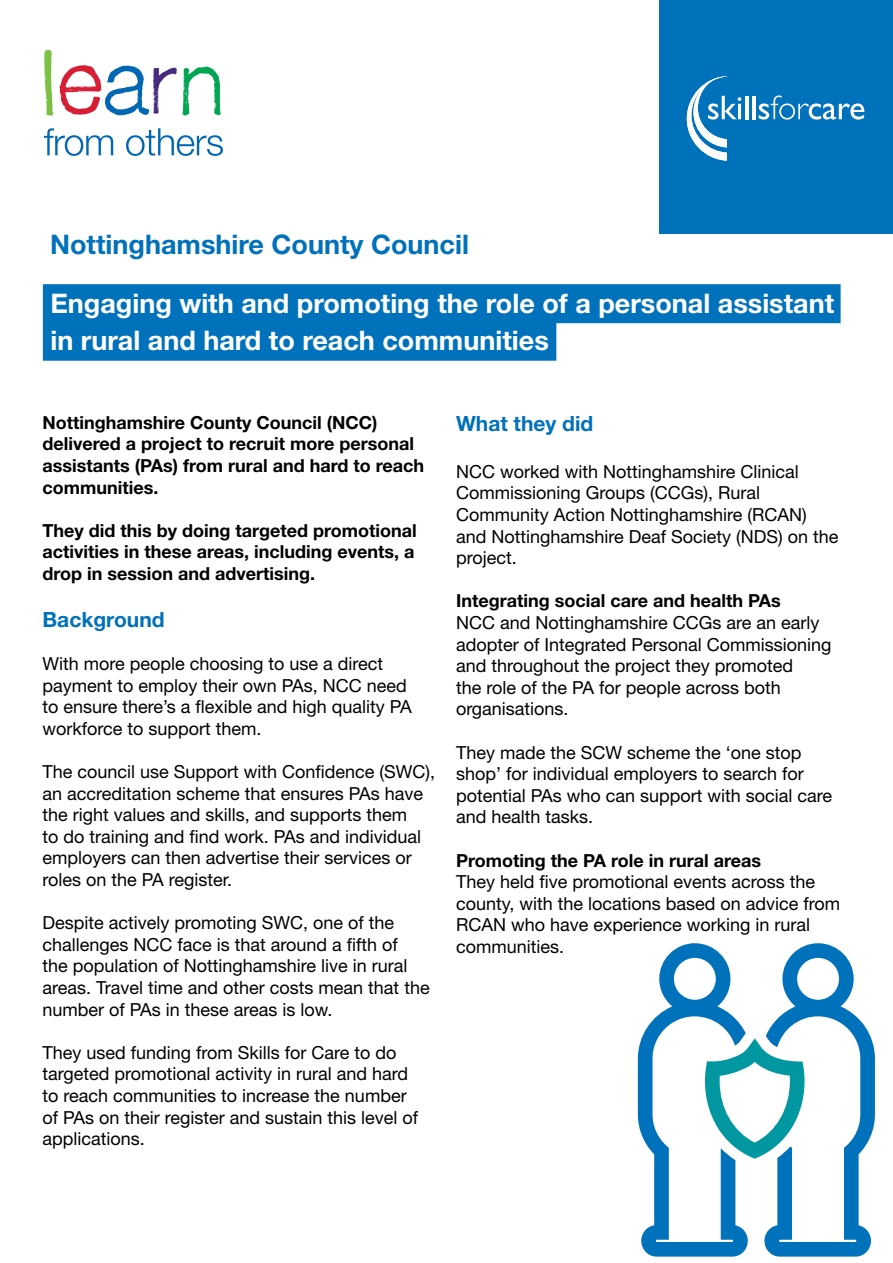
<style>
.page{position:relative;width:893px;height:1263px;background:#fff}
.page>*{position:absolute;margin:0;border:0;box-sizing:border-box;transform-origin:0 0}
.t1{font:700 27px/37.5px "Helvetica Neue LT Std";color:#fff}
.t2{font:700 27px "Helvetica Neue LT Std";color:#0071bb}
.t3{font:700 21px "Helvetica Neue LT Std";color:#0071bb}
.t4{font:18px/21.6px "Helvetica Neue LT Std";color:#000}
.t5{font:700 18px/21.6px "Helvetica Neue LT Std";color:#000}
</style>
<div class="page">
<svg style="left:44px;top:128px;width:69px;height:28px"></svg>
<svg style="left:126px;top:128px;width:97px;height:28px"></svg>
<svg style="left:44px;top:50px;width:9px;height:66px"></svg>
<svg style="left:59px;top:65px;width:162px;height:51px"></svg>
<div style="left:659px;top:0;width:234px;height:234px;background:#0072bc"></div>
<svg style="left:687px;top:76px;width:54px;height:85px"></svg>
<hr style="left:745px;top:96px;width:3px;height:23px;background:#fff">
<hr style="left:752px;top:96px;width:3px;height:23px;background:#fff">
<svg style="left:759px;top:95px;width:105px;height:25px"></svg>
<svg style="left:638px;top:943px;width:237px;height:313px"></svg>
<div style="left:43px;top:284px;width:798px;height:39px;background:#0071bb"></div>
<div style="left:43px;top:322px;width:513px;height:39px;background:#0071bb"></div>
<h1 class="t2" style="left:50px;top:228px;width:420px">Nottinghamshire County Council</h1>
<h1 class="t1" style="left:50px;top:284px;width:785px">Engaging with and promoting the role of a personal assistant in rural and hard to reach communities</h1>
<p class="t5" style="left:43px;top:411px;width:383px">Nottinghamshire County Council (NCC) delivered a project to recruit more personal assistants (PAs) from rural and hard to reach communities.</p>
<p class="t5" style="left:43px;top:519px;width:376px">They did this by doing targeted promotional activities in these areas, including events, a drop in session and advertising.</p>
<p class="t3" style="left:43px;top:606px;width:124px">Background</p>
<p class="t4" style="left:43px;top:652px;width:371px">With more people choosing to use a direct payment to employ their own PAs, NCC need to ensure there’s a flexible and high quality PA workforce to support them.</p>
<p class="t4" style="left:43px;top:760px;width:394px">The council use Support with Confidence (SWC), an accreditation scheme that ensures PAs have the right values and skills, and supports them<br>to do training and find work. PAs and individual employers can then advertise their services or roles on the PA register.</p>
<p class="t4" style="left:43px;top:912px;width:389px">Despite actively promoting SWC, one of the challenges NCC face is that around a fifth of<br>the population of Nottinghamshire live in rural areas. Travel time and other costs mean that the number of PAs in these areas is low.</p>
<p class="t4" style="left:43px;top:1041px;width:377px">They used funding from Skills for Care to do targeted promotional activity in rural and hard to reach communities to increase the number of PAs on their register and sustain this level of applications.</p>
<p class="t3" style="left:456px;top:410px;width:139px">What they did</p>
<p class="t4" style="left:456px;top:460px;width:384px">NCC worked with Nottinghamshire Clinical Commissioning Groups (CCGs), Rural Community Action Nottinghamshire (RCAN) and Nottinghamshire Deaf Society (NDS) on the project.</p>
<p class="t5" style="left:456px;top:590px;width:326px">Integrating social care and health PAs</p>
<p class="t4" style="left:456px;top:611px;width:377px">NCC and Nottinghamshire CCGs are an early adopter of Integrated Personal Commissioning and throughout the project they promoted<br>the role of the PA for people across both organisations.</p>
<p class="t4" style="left:456px;top:741px;width:378px">They made the SCW scheme the ‘one stop shop’ for individual employers to search for potential PAs who can support with social care and health tasks.</p>
<p class="t5" style="left:456px;top:849px;width:306px">Promoting the PA role in rural areas</p>
<p class="t4" style="left:456px;top:871px;width:386px">They held five promotional events across the county, with the locations based on advice from RCAN who have experience working in rural communities.</p>
</div>
